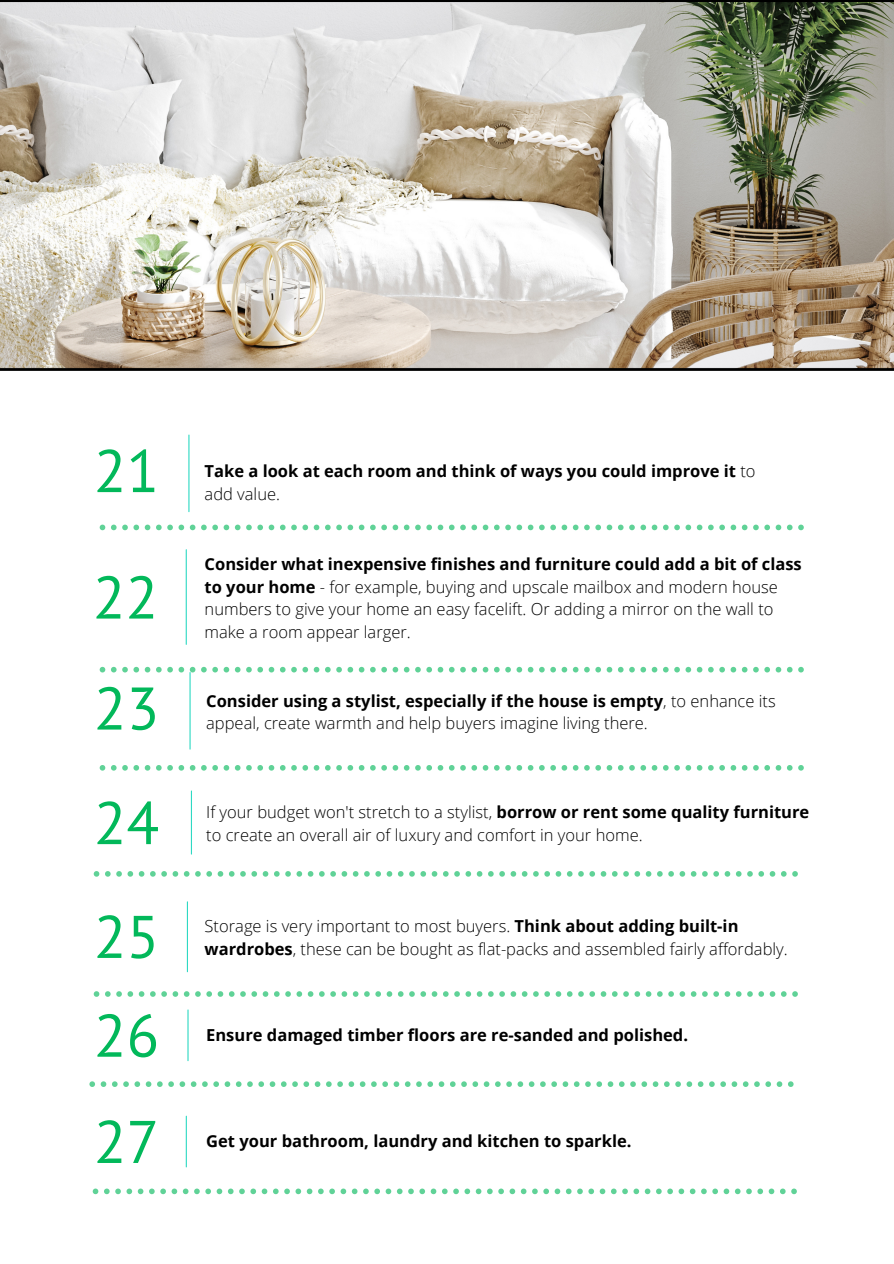
<style>
.page{position:relative;width:894px;height:1264px;background:#fff}
.page>*{position:absolute;margin:0;border:0;box-sizing:border-box;transform-origin:0 0}
.t1{font:60px "PT Sans";color:#02b85a}
.t2{font:300 16.5px/22.5px "Open Sans";color:#000}
.t3{font:700 16.5px/22.5px "Open Sans";color:#000}
.s1{font-weight:300}
.s2{font-weight:700}
</style>
<div class="page">
<svg style="left:100px;top:524px;width:703px;height:6px"></svg>
<hr style="left:188px;top:435px;width:1px;height:76px;background:#2ed9c3">
<svg style="left:100px;top:667px;width:703px;height:5px"></svg>
<hr style="left:186px;top:549px;width:1px;height:95px;background:#2ed9c3">
<svg style="left:100px;top:765px;width:703px;height:5px"></svg>
<hr style="left:189px;top:672px;width:1px;height:77px;background:#2ed9c3">
<svg style="left:94px;top:871px;width:703px;height:5px"></svg>
<hr style="left:191px;top:791px;width:1px;height:63px;background:#2ed9c3">
<svg style="left:94px;top:991px;width:703px;height:5px"></svg>
<hr style="left:187px;top:901px;width:1px;height:70px;background:#2ed9c3">
<svg style="left:89px;top:1081px;width:704px;height:5px"></svg>
<svg style="left:93px;top:1188px;width:703px;height:6px"></svg>
<hr style="left:186px;top:1116px;width:1px;height:50px;background:#2ed9c3">
<img style="left:0;top:0;width:893px;height:370px">
<hr style="left:187px;top:1009px;width:1px;height:51px;background:#2ed9c3">
<p class="t1" style="left:94px;top:431px;width:67px">21</p>
<p class="t1" style="left:93px;top:557px;width:67px">22</p>
<p class="t1" style="left:94px;top:668px;width:67px">23</p>
<p class="t1" style="left:94px;top:783px;width:67px">24</p>
<p class="t1" style="left:94px;top:896px;width:67px">25</p>
<p class="t1" style="left:94px;top:995px;width:67px">26</p>
<p class="t1" style="left:94px;top:1101px;width:67px">27</p>
<p class="t3" style="left:204px;top:460px;width:552px">Take a look at each room and think of ways you could improve it <span class="s1">to add value.</span></p>
<p class="t2" style="left:204px;top:552px;width:598px"><span class="s2">Consider what inexpensive finishes and furniture could add a bit of class to your home</span> - for example, buying and upscale mailbox and modern house numbers to give your home an easy facelift. Or adding a mirror on the wall to make a room appear larger.</p>
<p class="t2" style="left:206px;top:689px;width:571px"><span class="s2">Consider using a stylist, especially if the house is empty</span>, to enhance its appeal, create warmth and help buyers imagine living there.</p>
<p class="t2" style="left:206px;top:800px;width:604px">If your budget won't stretch to a stylist, <span class="s2">borrow or rent some quality furniture </span>to create an overall air of luxury and comfort in your home.</p>
<p class="t2" style="left:204px;top:914px;width:584px">Storage is very important to most buyers. <span class="s2">Think about adding built-in wardrobes</span>, these can be bought as flat-packs and assembled fairly affordably.</p>
<p class="t3" style="left:206px;top:1023px;width:483px">Ensure damaged timber floors are re-sanded and polished.</p>
<p class="t3" style="left:206px;top:1129px;width:426px">Get your bathroom, laundry and kitchen to sparkle.</p>
</div>
